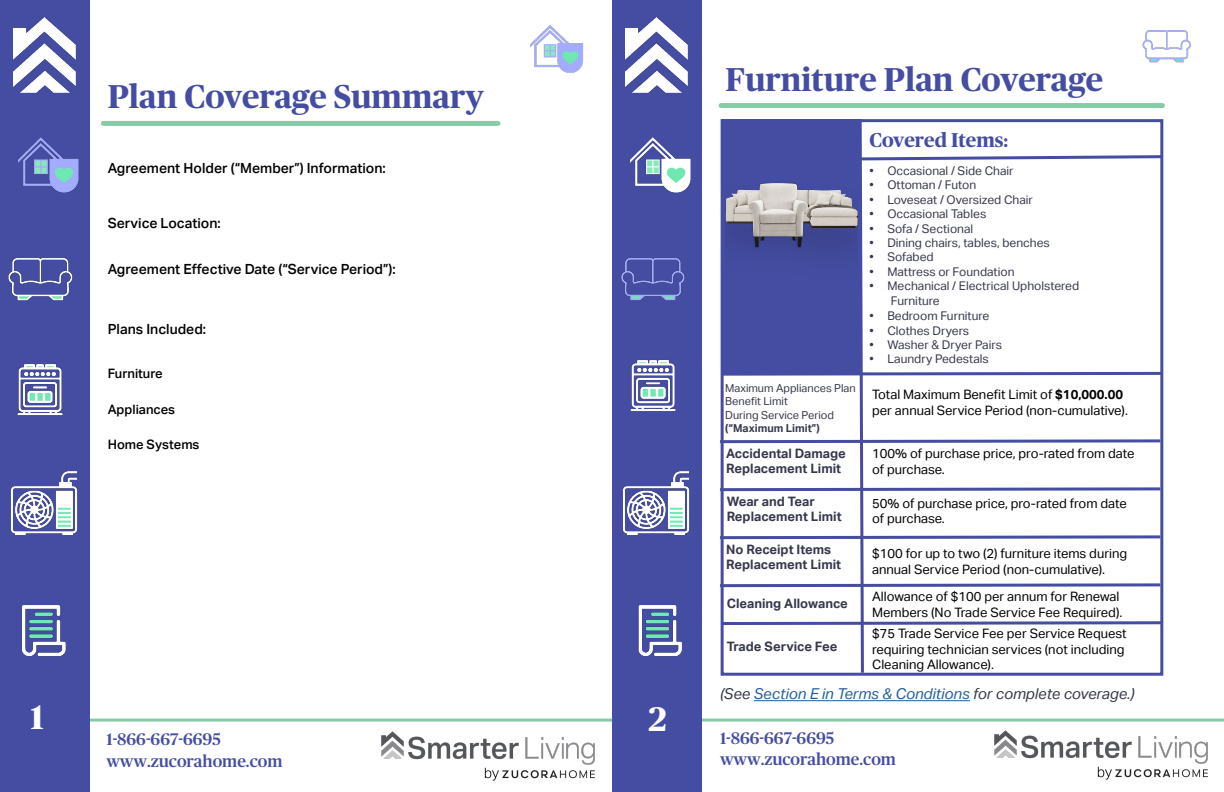
<style>
.page{position:relative;width:1224px;height:792px;background:#fff}
.page>*{position:absolute;margin:0;border:0;box-sizing:border-box;transform-origin:0 0}
.t1{font:700 34px "Publico Headline";color:#fff}
.t2{font:700 33px "Publico Headline";color:#444da1}
.t3{font:700 20px "Publico Headline";color:#444da1}
.t4{font:500 16.8px/21.2px "Publico Headline";color:#444da1}
.t5{font:italic 15px "Aktiv Grotesk";color:#215e9e}
.t6{font:500 14px "Aktiv Grotesk";color:#000}
.t7{font:13px/15.6px "Aktiv Grotesk";color:#000}
.t8{font:700 13px/15.6px "Aktiv Grotesk";color:#36384b}
.t9{font:500 13px "Aktiv Grotesk";color:#000}
.t10{font:12px/14.4px "Aktiv Grotesk";color:#36384b}
.t11{font:11px/13.2px "Aktiv Grotesk";color:#36384b}
.t12{font:700 11px "Aktiv Grotesk";color:#36384b}
.s1{font-weight:700}
.s2{color:#36384b}
</style>
<div class="page">
<hr style="left:46px;top:719px;width:583px;height:3px;background:#86cca7">
<hr style="left:658px;top:719px;width:566px;height:3px;background:#86cca7">
<div style="left:0;top:0;width:90px;height:792px;background:#444da1"></div>
<img style="left:18px;top:137px;width:61px;height:56px">
<img style="left:17px;top:364px;width:46px;height:52px">
<img style="left:8px;top:258px;width:65px;height:43px">
<img style="left:10px;top:471px;width:68px;height:64px">
<img style="left:21px;top:605px;width:45px;height:52px">
<img style="left:531px;top:26px;width:53px;height:47px">
<div style="left:103px;top:121px;width:395px;height:5px;background:#86cca7"></div>
<div style="left:612px;top:0;width:90px;height:792px;background:#444da1"></div>
<img style="left:630px;top:137px;width:61px;height:56px">
<img style="left:630px;top:360px;width:46px;height:52px">
<img style="left:621px;top:258px;width:64px;height:43px">
<img style="left:622px;top:471px;width:68px;height:64px">
<img style="left:638px;top:605px;width:44px;height:52px">
<hr style="left:754px;top:700px;width:216px;height:1px;background:#215e9e">
<div style="left:721px;top:103px;width:441px;height:5px;background:#86cca7"></div>
<img style="left:1142px;top:30px;width:49px;height:33px">
<svg style="left:720px;top:119px;width:444px;height:557px"></svg>
<img style="left:381px;top:731px;width:214px;height:50px">
<img style="left:14px;top:18px;width:62px;height:74px">
<img style="left:626px;top:18px;width:62px;height:74px">
<img style="left:994px;top:730px;width:214px;height:50px">
<h2 class="t2" style="left:108px;top:73px;width:378px">Plan Coverage Summary</h2>
<p class="t6" style="left:108px;top:160px;width:280px">Agreement Holder (“Member”) Information:</p>
<p class="t6" style="left:108px;top:215px;width:115px">Service Location:</p>
<p class="t6" style="left:108px;top:261px;width:290px">Agreement Effective Date (“Service Period”):</p>
<p class="t6" style="left:108px;top:321px;width:100px">Plans Included:</p>
<p class="t9" style="left:108px;top:366px;width:57px">Furniture</p>
<p class="t9" style="left:108px;top:402px;width:69px">Appliances</p>
<p class="t9" style="left:108px;top:437px;width:93px">Home Systems</p>
<h1 class="t1" style="left:30px;top:693px;width:15px">1</h1>
<h1 class="t1" style="left:648px;top:694px;width:20px">2</h1>
<p class="t4" style="left:106px;top:728px;width:178px">1-866-667-6695 www.zucorahome.com</p>
<h2 class="t2" style="left:726px;top:55px;width:379px">Furniture Plan Coverage</h2>
<p class="t11" style="left:725px;top:382px;width:132px">Maximum Appliances Plan<br>Benefit Limit<br>During Service Period</p>
<p class="t12" style="left:725px;top:422px;width:96px">(“Maximum Limit”)</p>
<h3 class="t3" style="left:869px;top:126px;width:140px">Covered Items:</h3>
<p class="t10" style="left:869px;top:164px;width:146px">• Occasional / Side Chair</p>
<p class="t10" style="left:869px;top:178px;width:108px">• Ottoman / Futon</p>
<p class="t10" style="left:869px;top:192px;width:165px">• Loveseat / Oversized Chair</p>
<p class="t10" style="left:869px;top:207px;width:118px">• Occasional Tables</p>
<p class="t10" style="left:869px;top:221px;width:105px">• Sofa / Sectional</p>
<p class="t10" style="left:869px;top:236px;width:182px">• Dining chairs, tables, benches</p>
<p class="t10" style="left:869px;top:250px;width:66px">• Sofabed</p>
<p class="t10" style="left:869px;top:264px;width:147px">• Mattress or Foundation</p>
<p class="t10" style="left:891px;top:279px;width:190px;text-indent:-21px">• Mechanical / Electrical Upholstered<br>Furniture</p>
<p class="t10" style="left:869px;top:309px;width:122px">• Bedroom Furniture</p>
<p class="t10" style="left:869px;top:323px;width:101px">• Clothes Dryers</p>
<p class="t10" style="left:869px;top:338px;width:134px">• Washer &amp; Dryer Pairs</p>
<p class="t10" style="left:869px;top:352px;width:121px">• Laundry Pedestals</p>
<p class="t7" style="left:872px;top:387px;width:257px">Total Maximum Benefit Limit of <span class="s1">$10,000.00 </span>per annual Service Period (non-cumulative).</p>
<p class="t8" style="left:726px;top:445px;width:121px">Accidental Damage<br>Replacement Limit</p>
<p class="t7" style="left:872px;top:446px;width:264px">100% of purchase price, pro-rated from date of purchase.</p>
<p class="t8" style="left:727px;top:493px;width:116px">Wear and Tear<br>Replacement Limit</p>
<p class="t7" style="left:872px;top:496px;width:256px">50% of purchase price, pro-rated from date of purchase.</p>
<p class="t8" style="left:726px;top:541px;width:116px">No Receipt Items<br>Replacement Limit</p>
<p class="t7" style="left:872px;top:546px;width:257px">$100 for up to two (2) furniture items during annual Service Period (non-cumulative).</p>
<p class="t8" style="left:727px;top:596px;width:123px">Cleaning Allowance</p>
<p class="t7" style="left:872px;top:589px;width:252px">Allowance of $100 per annum for Renewal<br>Members (No Trade Service Fee Required).</p>
<p class="t8" style="left:727px;top:638px;width:112px">Trade Service Fee</p>
<p class="t7" style="left:872px;top:626px;width:256px">$75 Trade Service Fee per Service Request requiring technician services (not including<br>Cleaning Allowance).</p>
<p class="t5" style="left:720px;top:685px;width:416px"><span class="s2">(See</span> Section E in Terms &amp; Conditions <span class="s2">for complete coverage.)</span></p>
<p class="t4" style="left:720px;top:727px;width:178px">1-866-667-6695 www.zucorahome.com</p>
</div>
